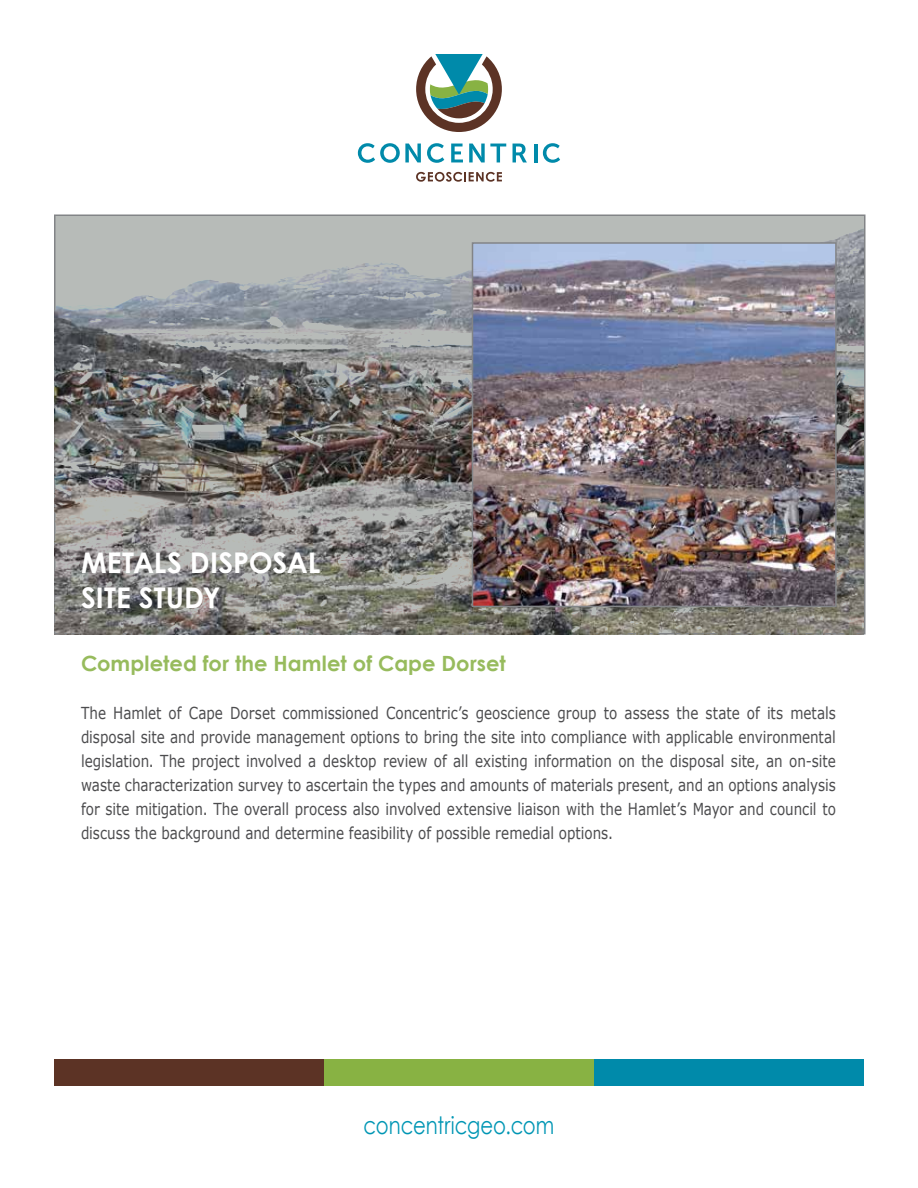
<style>
.page{position:relative;width:918px;height:1188px;background:#fff}
.page>*{position:absolute;margin:0;border:0;box-sizing:border-box;transform-origin:0 0}
.t1{font:700 28.5px/34.5px "Century Gothic";color:#fff}
.t2{font:24px "Century Gothic";color:#0096b4;scale:.82 1}
.t3{font:700 21px "Century Gothic";letter-spacing:.005em;color:#97bb5d}
.t4{font:16.5px/24px "Verdana";color:#4d4d4f;text-align:justify;scale:.82 1}
</style>
<div class="page">
<div style="left:324px;top:1059px;width:270px;height:27px;background:#88b243"></div>
<div style="left:594px;top:1059px;width:270px;height:27px;background:#008aaa"></div>
<div style="left:54px;top:1059px;width:270px;height:27px;background:#5c3325"></div>
<svg style="left:416px;top:54px;width:86px;height:78px"></svg>
<svg style="left:358px;top:143px;width:63px;height:20px"></svg>
<svg style="left:427px;top:143px;width:17px;height:20px"></svg>
<svg style="left:451px;top:144px;width:12px;height:18px"></svg>
<svg style="left:469px;top:144px;width:37px;height:18px"></svg>
<svg style="left:513px;top:144px;width:14px;height:18px"></svg>
<hr style="left:534px;top:144px;width:3px;height:18px;background:#008aaa">
<svg style="left:543px;top:143px;width:17px;height:20px"></svg>
<svg style="left:416px;top:172px;width:86px;height:10px"></svg>
<svg style="left:54px;top:214px;width:812px;height:420px;background:#8a8a88"></svg>
<img style="left:475px;top:245px;width:359px;height:359px">
<div style="left:472px;top:242px;width:365px;height:365px;border:2px solid #828487"></div>
<h1 class="t1" style="left:81px;top:544px;width:241px">METALS DISPOSAL<br>SITE STUDY</h1>
<p class="t3" style="left:81px;top:648px;width:426px">Completed for the Hamlet of Cape Dorset</p>
<p class="t4" style="left:81px;top:701px;width:922px">The Hamlet of Cape Dorset commissioned Concentric’s geoscience group to assess the state of its metals disposal site and provide management options to bring the site into compliance with applicable environmental legislation. The project involved a desktop review of all existing information on the disposal site, an on-site waste characterization survey to ascertain the types and amounts of materials present, and an options analysis for site mitigation. The overall process also involved extensive liaison with the Hamlet’s Mayor and council to discuss the background and determine feasibility of possible remedial options.</p>
<h2 class="t2" style="left:364px;top:1109px;width:234px">concentricgeo.com</h2>
</div>
